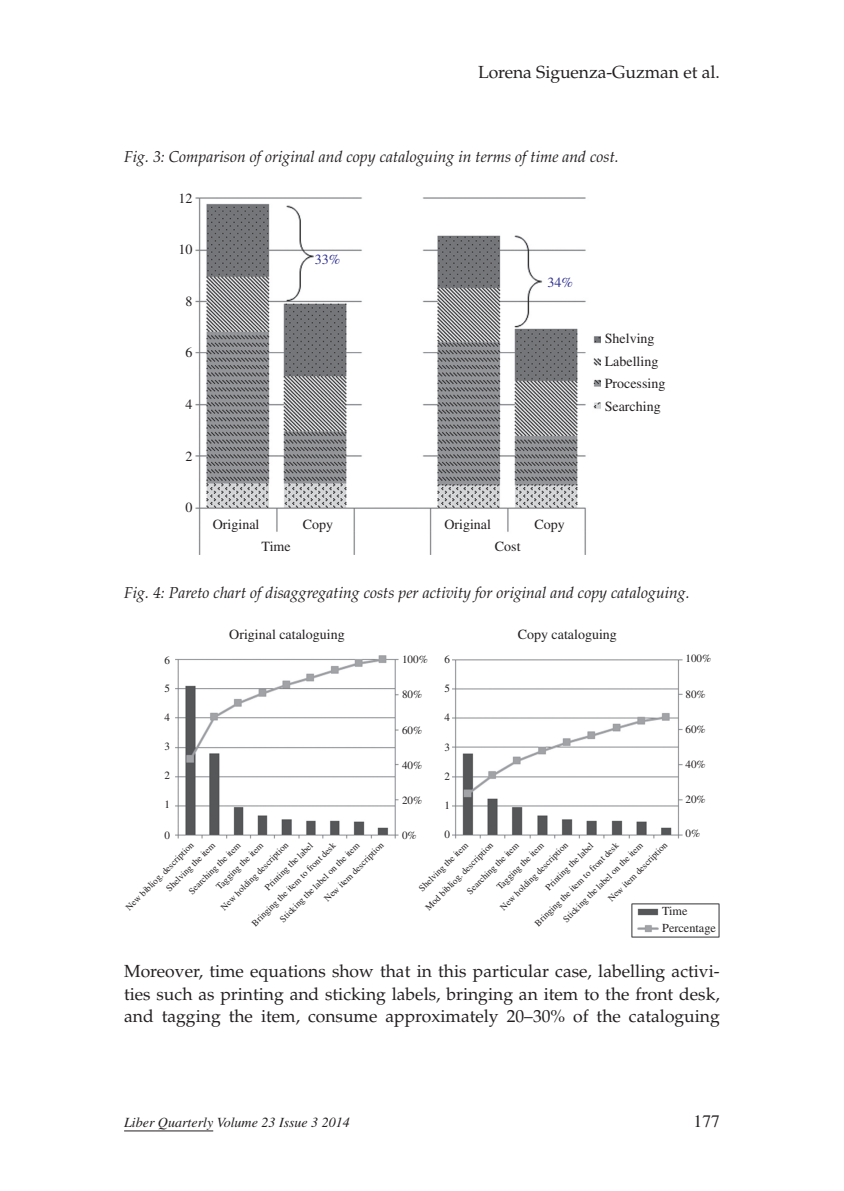
<style>
.page{position:relative;width:844px;height:1191px;background:#fff}
.page>*{position:absolute;margin:0;border:0;box-sizing:border-box;transform-origin:0 0}
.t1{font:17.5px/22.8px "Palatino";color:#231f20;text-align:justify}
.t2{font:17.5px "Times";color:#231f20}
.t3{font:italic 15.75px "Palatino";color:#231f20}
.t4{font:14px "Times";color:#231f20}
.t5{font:italic 14px "Times";color:#231f20}
.t6{font:14px "Times";color:#2e3092}
.t7{font:12.25px/16.4px "Times";color:#231f20}
.t8{font:11.03px "Times";color:#231f20}
.t9{font:9.28px/18px "Times";color:#231f20}
</style>
<div class="page">
<hr style="left:124px;top:1130px;width:89px;height:1px;background:#231f20">
<img style="left:195px;top:197px;width:405px;height:358px">
<img style="left:631px;top:903px;width:88px;height:34px">
<img style="left:176px;top:655px;width:222px;height:183px">
<img style="left:452px;top:659px;width:230px;height:179px">
<h1 class="t1" style="left:478px;top:61px;width:243px">Lorena Siguenza-Guzman et al.</h1>
<h2 class="t3" style="left:124px;top:147px;width:496px">Fig. 3: Comparison of original and copy cataloguing in terms of time and cost.</h2>
<h3 class="t4" style="left:178px;top:190px;width:15px">12</h3>
<h3 class="t4" style="left:178px;top:242px;width:15px">10</h3>
<h3 class="t4" style="left:185px;top:293px;width:8px">8</h3>
<h3 class="t4" style="left:185px;top:345px;width:8px">6</h3>
<h3 class="t4" style="left:185px;top:396px;width:8px">4</h3>
<h3 class="t4" style="left:185px;top:448px;width:8px">2</h3>
<h3 class="t4" style="left:185px;top:499px;width:8px">0</h3>
<h3 class="t6" style="left:315px;top:251px;width:27px">33%</h3>
<h3 class="t6" style="left:547px;top:274px;width:27px">34%</h3>
<h3 class="t4" style="left:604px;top:331px;width:51px">Shelving</h3>
<h3 class="t4" style="left:604px;top:353px;width:55px">Labelling</h3>
<h3 class="t4" style="left:604px;top:375px;width:62px">Processing</h3>
<h3 class="t4" style="left:604px;top:398px;width:57px">Searching</h3>
<h3 class="t4" style="left:213px;top:516px;width:48px">Original</h3>
<h3 class="t4" style="left:303px;top:516px;width:32px">Copy</h3>
<h3 class="t4" style="left:261px;top:538px;width:31px">Time</h3>
<h3 class="t4" style="left:444px;top:516px;width:48px">Original</h3>
<h3 class="t4" style="left:534px;top:516px;width:32px">Copy</h3>
<h3 class="t4" style="left:495px;top:538px;width:27px">Cost</h3>
<h2 class="t3" style="left:124px;top:584px;width:567px">Fig. 4: Pareto chart of disaggregating costs per activity for original and copy cataloguing.</h2>
<h3 class="t4" style="left:229px;top:626px;width:117px">Original cataloguing</h3>
<h3 class="t4" style="left:517px;top:626px;width:101px">Copy cataloguing</h3>
<p class="t8" style="left:444px;top:653px;width:7px">6</p>
<p class="t8" style="left:685px;top:652px;width:27px">100%</p>
<p class="t8" style="left:685px;top:688px;width:22px">80%</p>
<p class="t8" style="left:685px;top:723px;width:22px">60%</p>
<p class="t8" style="left:685px;top:758px;width:22px">40%</p>
<p class="t8" style="left:685px;top:793px;width:22px">20%</p>
<p class="t8" style="left:685px;top:827px;width:16px">0%</p>
<p class="t8" style="left:164px;top:653px;width:7px">6</p>
<p class="t8" style="left:402px;top:653px;width:27px">100%</p>
<p class="t8" style="left:402px;top:688px;width:22px">80%</p>
<p class="t8" style="left:402px;top:723px;width:22px">60%</p>
<p class="t8" style="left:402px;top:758px;width:22px">40%</p>
<p class="t8" style="left:402px;top:794px;width:22px">20%</p>
<p class="t8" style="left:402px;top:829px;width:16px">0%</p>
<p class="t8" style="left:444px;top:682px;width:7px">5</p>
<p class="t8" style="left:444px;top:711px;width:7px">4</p>
<p class="t8" style="left:444px;top:740px;width:7px">3</p>
<p class="t8" style="left:444px;top:770px;width:7px">2</p>
<p class="t8" style="left:444px;top:799px;width:7px">1</p>
<p class="t8" style="left:444px;top:828px;width:7px">0</p>
<p class="t8" style="left:164px;top:682px;width:7px">5</p>
<p class="t8" style="left:164px;top:711px;width:7px">4</p>
<p class="t8" style="left:164px;top:740px;width:7px">3</p>
<p class="t8" style="left:164px;top:769px;width:7px">2</p>
<p class="t8" style="left:164px;top:798px;width:7px">1</p>
<p class="t8" style="left:164px;top:829px;width:7px">0</p>
<p class="t9" style="left:121px;top:902px;width:93px;rotate:-45deg">New bibliog. description</p>
<p class="t9" style="left:420px;top:902px;width:93px;rotate:-45deg">Mod bibliog. description</p>
<p class="t9" style="left:529px;top:918px;width:116px;rotate:-45deg">Bringing the item to front desk</p>
<p class="t9" style="left:247px;top:918px;width:116px;rotate:-45deg">Bringing the item to front desk</p>
<p class="t9" style="left:260px;top:882px;width:65px;rotate:-45deg">Printing the label</p>
<p class="t9" style="left:540px;top:882px;width:65px;rotate:-45deg">Printing the label</p>
<p class="t9" style="left:462px;top:886px;width:71px;rotate:-45deg">Searching the item</p>
<p class="t9" style="left:491px;top:881px;width:64px;rotate:-45deg">Tagging the item</p>
<p class="t9" style="left:211px;top:881px;width:64px;rotate:-45deg">Tagging the item</p>
<p class="t9" style="left:171px;top:873px;width:71px;text-indent:-14px;rotate:-45deg">Shelving the item<br>Searching the item</p>
<p class="t9" style="left:414px;top:883px;width:67px;rotate:-45deg">Shelving the item</p>
<p class="t9" style="left:495px;top:902px;width:93px;rotate:-45deg">New holding description</p>
<p class="t9" style="left:603px;top:893px;width:81px;rotate:-45deg">New item description</p>
<p class="t9" style="left:275px;top:914px;width:110px;rotate:-45deg">Sticking the label on the item</p>
<p class="t9" style="left:558px;top:914px;width:110px;rotate:-45deg">Sticking the label on the item</p>
<p class="t9" style="left:216px;top:902px;width:93px;rotate:-45deg">New holding description</p>
<p class="t9" style="left:319px;top:893px;width:81px;rotate:-45deg">New item description</p>
<h3 class="t7" style="left:662px;top:903px;width:55px">Time<br>Percentage</h3>
<h1 class="t1" style="left:124px;top:959px;width:597px">Moreover, time equations show that in this particular case, labelling activi&shy;ties such as printing and sticking labels, bringing an item to the front desk, and tagging the item, consume approximately 20–30% of the cataloguing</h1>
<h3 class="t5" style="left:124px;top:1114px;width:227px">Liber Quarterly Volume 23 Issue 3 2014</h3>
<h1 class="t2" style="left:693px;top:1110px;width:28px">177</h1>
</div>
